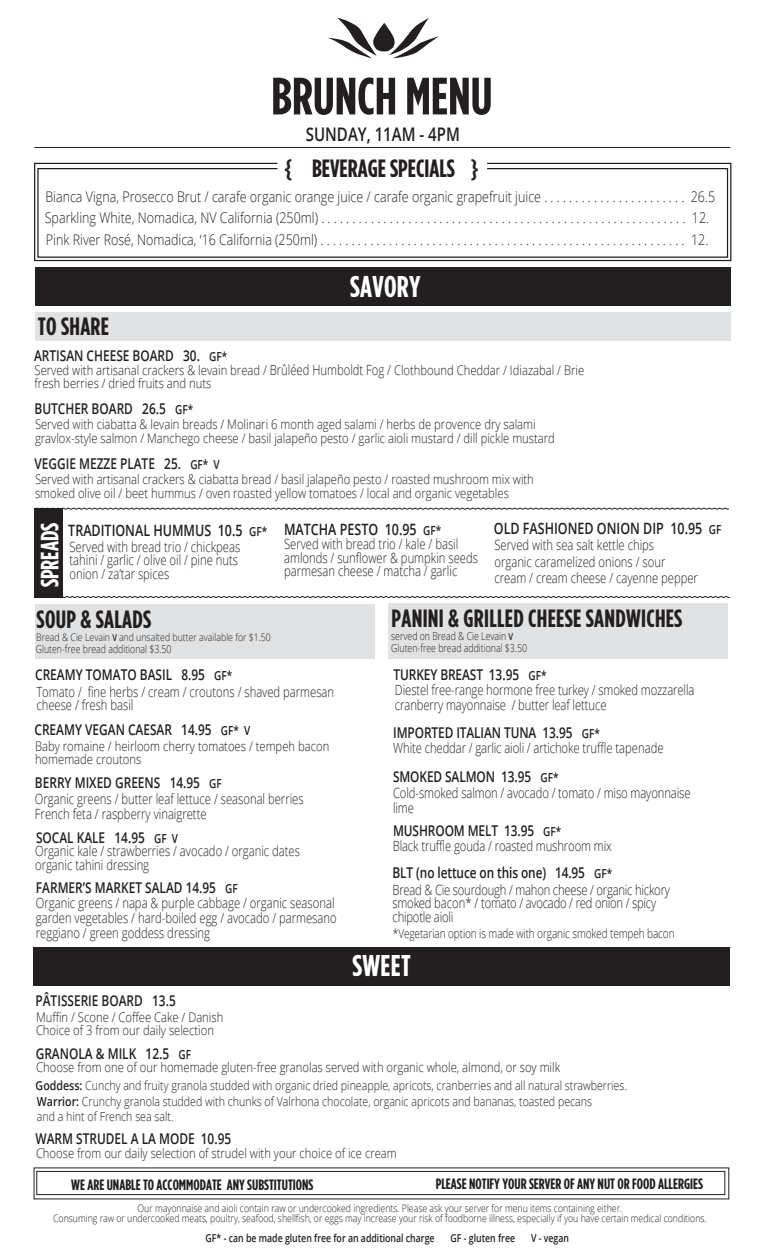
<style>
.page{position:relative;width:765px;height:1260px;background:#fff}
.page>*{position:absolute;margin:0;border:0;box-sizing:border-box;transform-origin:0 0}
.t1{font:700 condensed 52.5px "Gotham HTF";color:#231f20}
.t2{font:700 condensed 30px "Gotham HTF";letter-spacing:.01em;color:#fff}
.t3{font:700 condensed 25px "Gotham HTF";letter-spacing:.01em;color:#231f20}
.t4{font:700 condensed 25px "Gotham HTF";color:#fff}
.t5{font:600 18.75px "Open Sans";color:#231f20;scale:.8 1}
.t6{font:600 15.62px "Open Sans";color:#231f20;scale:.8 1}
.t7{font:700 condensed 15px "Gotham HTF";color:#231f20}
.t8{font:600 14.88px "Open Sans";color:#231f20;scale:.8 1}
.t9{font:300 14.75px/21.6px "Open Sans";color:#231f20;scale:.85 1}
.t10{font:300 14px/15px "Open Sans";color:#231f20;scale:.8 1}
.t11{font:300 14px/13.5px "Open Sans";letter-spacing:-.02em;color:#231f20;scale:.8 1}
.t12{font:300 13.25px/13.5px "Open Sans";color:#231f20;scale:.85 1}
.t13{font:300 12.5px/15px "Open Sans";color:#231f20;scale:.85 1}
.t14{font:300 12.5px "Open Sans";color:#231f20;scale:.8 1}
.t15{font:300 11px/11.9px "Open Sans";color:#231f20;scale:.8 1}
.t16{font:600 11px "Open Sans";color:#231f20;scale:.8 1}
.t17{font:300 10.25px/10.5px "Open Sans";color:#231f20;text-align:center;scale:.85 1}
.s1{font-size:12.5px}
.s2{font-size:14px}
.s3{font-weight:600;font-size:9.38px}
.s4{font-weight:600}
</style>
<div class="page">
<svg style="left:328px;top:18px;width:111px;height:40px"></svg>
<div style="left:35px;top:267px;width:696px;height:39px;background:#231f20"></div>
<hr style="left:35px;top:147px;width:695px;height:1px;background:#231f20">
<svg style="left:34px;top:162px;width:698px;height:100px"></svg>
<div style="left:277px;top:151px;width:210px;height:30px;background:#fff"></div>
<svg style="left:33px;top:1167px;width:697px;height:33px"></svg>
<div style="left:33px;top:947px;width:696px;height:39px;background:#231f20"></div>
<div style="left:35px;top:312px;width:696px;height:29px;background:#e1e2e4"></div>
<div style="left:35px;top:604px;width:339px;height:54px;background:#e1e2e4"></div>
<div style="left:389px;top:603px;width:339px;height:55px;background:#e1e2e4"></div>
<div style="left:34px;top:508px;width:29px;height:90px;background:#231f20"></div>
<svg style="left:63px;top:508px;width:668px;height:90px"></svg>
<h1 class="t1" style="left:271px;top:67px;width:223px">BRUNCH MENU</h1>
<h3 class="t5" style="left:306px;top:122px;width:194px">SUNDAY, 11AM - 4PM</h3>
<h3 class="t3" style="left:285px;top:154px;width:196px">{ BEVERAGE SPECIALS }</h3>
<p class="t9" style="left:45px;top:185px;width:790px">Bianca Vigna, Prosecco Brut / carafe organic orange juice / carafe organic grapefruit juice . . . . . . . . . . . . . . . . . . . . . . . 26.5</p>
<p class="t9" style="left:45px;top:207px;width:783px">Sparkling White, Nomadica, NV California (250ml) . . . . . . . . . . . . . . . . . . . . . . . . . . . . . . . . . . . . . . . . . . . . . . . . . . . . . . . . . . . 12.<br>Pink River Rosé, Nomadica, ‘16 California (250ml) . . . . . . . . . . . . . . . . . . . . . . . . . . . . . . . . . . . . . . . . . . . . . . . . . . . . . . . . . . . 12.</p>
<h3 class="t3" style="left:38px;top:313px;width:73px">TO SHARE</h3>
<h2 class="t2" style="left:350px;top:269px;width:72px">SAVORY</h2>
<p class="t8" style="left:34px;top:345px;width:243px">ARTISAN CHEESE BOARD 30. <span class="s1">GF*</span></p>
<p class="t12" style="left:35px;top:363px;width:648px">Served with artisanal crackers &amp; levain bread / <span class="s2">Brûléed Humboldt Fog /</span> Clothbound Cheddar / Idiazabal / Brie fresh berries / dried fruits and nuts</p>
<p class="t8" style="left:35px;top:398px;width:200px">BUTCHER BOARD 26.5 <span class="s1">GF*</span></p>
<p class="t12" style="left:35px;top:417px;width:613px">Served with ciabatta &amp; levain breads / Molinari 6 month aged salami / herbs de provence dry salami gravlox-style salmon / Manchego cheese / basil jalapeño pesto / garlic aioli mustard / dill pickle mustard</p>
<p class="t8" style="left:35px;top:453px;width:233px">VEGGIE MEZZE PLATE 25. <span class="s1">GF* V</span></p>
<p class="t12" style="left:35px;top:473px;width:588px">Served with artisanal crackers &amp; ciabatta bread / basil jalapeño pesto / roasted mushroom mix with smoked olive oil / beet hummus / oven roasted yellow tomatoes / local and organic vegetables</p>
<h3 class="t4" style="left:36px;top:587px;width:66px;rotate:-90deg">SPREADS</h3>
<p class="t6" style="left:494px;top:518px;width:286px">OLD FASHIONED ONION DIP 10.95 <span class="s1">GF</span></p>
<p class="t6" style="left:284px;top:519px;width:198px">MATCHA PESTO 10.95 <span class="s1">GF*</span></p>
<p class="t10" style="left:284px;top:537px;width:244px;line-height:13.5px">Served with bread trio / kale / basil amlonds / sunflower &amp; pumpkin seeds parmesan cheese / matcha / garlic</p>
<p class="t6" style="left:68px;top:520px;width:250px">TRADITIONAL HUMMUS 10.5 <span class="s1">GF*</span></p>
<p class="t10" style="left:70px;top:540px;width:215px;line-height:13.5px">Served with bread trio / chickpeas tahini / garlic / olive oil / pine nuts onion / za’tar spices</p>
<p class="t10" style="left:495px;top:537px;width:256px;line-height:16.2px">Served with sea salt kettle chips<br>organic caramelized onions / sour cream / cream cheese / cayenne pepper</p>
<h3 class="t3" style="left:37px;top:605px;width:116px">SOUP &amp; SALADS</h3>
<p class="t17" style="left:36px;top:632px;width:278px">Bread &amp; Cie Levain <span class="s3">V</span> and unsalted butter available for $1.50</p>
<p class="t15" style="left:36px;top:642px;width:171px">Gluten-free bread additional $3.50</p>
<p class="t8" style="left:35px;top:665px;width:248px">CREAMY TOMATO BASIL 8.95 <span class="s1">GF*</span></p>
<p class="t10" style="left:36px;top:684px;width:374px;line-height:13.5px">Tomato / fine herbs / cream / croutons / shaved parmesan cheese / fresh basil</p>
<p class="t8" style="left:35px;top:720px;width:271px">CREAMY VEGAN CAESAR 14.95 <span class="s1">GF* V</span></p>
<p class="t12" style="left:35px;top:739px;width:348px">Baby romaine / heirloom cherry tomatoes / tempeh bacon homemade croutons</p>
<p class="t8" style="left:35px;top:772px;width:235px">BERRY MIXED GREENS 14.95 <span class="s1">GF</span></p>
<p class="t10" style="left:35px;top:791px;width:337px">Organic greens / butter leaf lettuce / seasonal berries<br>French feta / raspberry vinaigrette</p>
<p class="t8" style="left:36px;top:827px;width:179px">SOCAL KALE 14.95 <span class="s1">GF V</span></p>
<p class="t10" style="left:35px;top:844px;width:333px;line-height:13.8px">Organic kale / strawberries / avocado / organic dates organic tahini dressing</p>
<p class="t8" style="left:36px;top:877px;width:254px">FARMER’S MARKET SALAD 14.95 <span class="s1">GF</span></p>
<p class="t10" style="left:36px;top:895px;width:377px">Organic greens / napa &amp; purple cabbage / organic seasonal garden vegetables / hard-boiled egg / avocado / parmesano reggiano / green goddess dressing</p>
<p class="t8" style="left:36px;top:991px;width:177px">PÂTISSERIE BOARD 13.5</p>
<p class="t12" style="left:36px;top:1010px;width:222px">Muffin / Scone / Coffee Cake / Danish<br>Choice of 3 from our daily selection</p>
<h3 class="t3" style="left:392px;top:604px;width:292px">PANINI &amp; GRILLED CHEESE SANDWICHES</h3>
<p class="t15" style="left:391px;top:630px;width:171px">served on Bread &amp; Cie Levain <span class="s3">V<br></span>Gluten-free bread additional $3.50</p>
<p class="t8" style="left:394px;top:664px;width:193px">TURKEY BREAST 13.95 <span class="s1">GF*</span></p>
<p class="t10" style="left:395px;top:682px;width:376px">Diestel free-range hormone free turkey / smoked mozzarella cranberry mayonnaise / butter leaf lettuce</p>
<p class="t8" style="left:393px;top:722px;width:260px">IMPORTED ITALIAN TUNA 13.95 <span class="s1">GF*</span></p>
<p class="t10" style="left:393px;top:740px;width:339px">White cheddar / garlic aioli / artichoke truffle tapenade</p>
<p class="t8" style="left:393px;top:766px;width:209px">SMOKED SALMON 13.95 <span class="s1">GF*</span></p>
<p class="t10" style="left:393px;top:785px;width:373px">Cold-smoked salmon / avocado / tomato / miso mayonnaise lime</p>
<p class="t8" style="left:393px;top:820px;width:212px">MUSHROOM MELT 13.95 <span class="s1">GF*</span></p>
<p class="t10" style="left:393px;top:838px;width:275px">Black truffle gouda / roasted mushroom mix</p>
<p class="t8" style="left:393px;top:862px;width:276px">BLT (no lettuce on this one) 14.95 <span class="s1">GF*</span></p>
<p class="t11" style="left:393px;top:882px;width:348px">Bread &amp; Cie sourdough / mahon cheese / organic hickory smoked bacon* / tomato / avocado / red onion / spicy chipotle aioli</p>
<p class="t14" style="left:393px;top:925px;width:354px">*Vegetarian option is made with organic smoked tempeh bacon</p>
<h2 class="t2" style="left:353px;top:949px;width:60px">SWEET</h2>
<p class="t8" style="left:36px;top:1044px;width:196px">GRANOLA &amp; MILK 12.5 <span class="s1">GF</span></p>
<p class="t12" style="left:36px;top:1061px;width:618px">Choose from one of our homemade gluten-free granolas served with organic whole, almond, or soy milk</p>
<p class="t13" style="left:36px;top:1077px;width:697px"><span class="s4">Goddess:</span> Cunchy and fruity granola studded with organic dried pineapple, apricots, cranberries and all natural strawberries.</p>
<p class="t13" style="left:37px;top:1093px;width:655px"><span class="s4">Warrior:</span> Crunchy granola studded with chunks of Valrhona chocolate, organic apricots and bananas, toasted pecans and a hint of French sea salt.</p>
<p class="t8" style="left:36px;top:1128px;width:246px">WARM STRUDEL A LA MODE 10.95</p>
<p class="t12" style="left:36px;top:1146px;width:426px">Choose from our daily selection of strudel with your choice of ice cream</p>
<p class="t7" style="left:71px;top:1176px;width:244px">WE ARE UNABLE TO ACCOMMODATE ANY SUBSTITUTIONS</p>
<p class="t7" style="left:436px;top:1175px;width:269px">PLEASE NOTIFY YOUR SERVER OF ANY NUT OR FOOD ALLERGIES</p>
<p class="t17" style="left:53px;top:1203px;width:770px">Our mayonnaise and aioli contain raw or undercooked ingredients. Please ask your server for menu items containing either.<br>Consuming raw or undercooked meats, poultry, seafood, shellfish, or eggs may increase your risk of foodborne illness, especially if you have certain medical conditions.</p>
<p class="t16" style="left:206px;top:1231px;width:288px">GF* - can be made gluten free for an additional charge</p>
<p class="t16" style="left:451px;top:1231px;width:82px">GF - gluten free</p>
<p class="t16" style="left:531px;top:1231px;width:49px">V - vegan</p>
</div>
